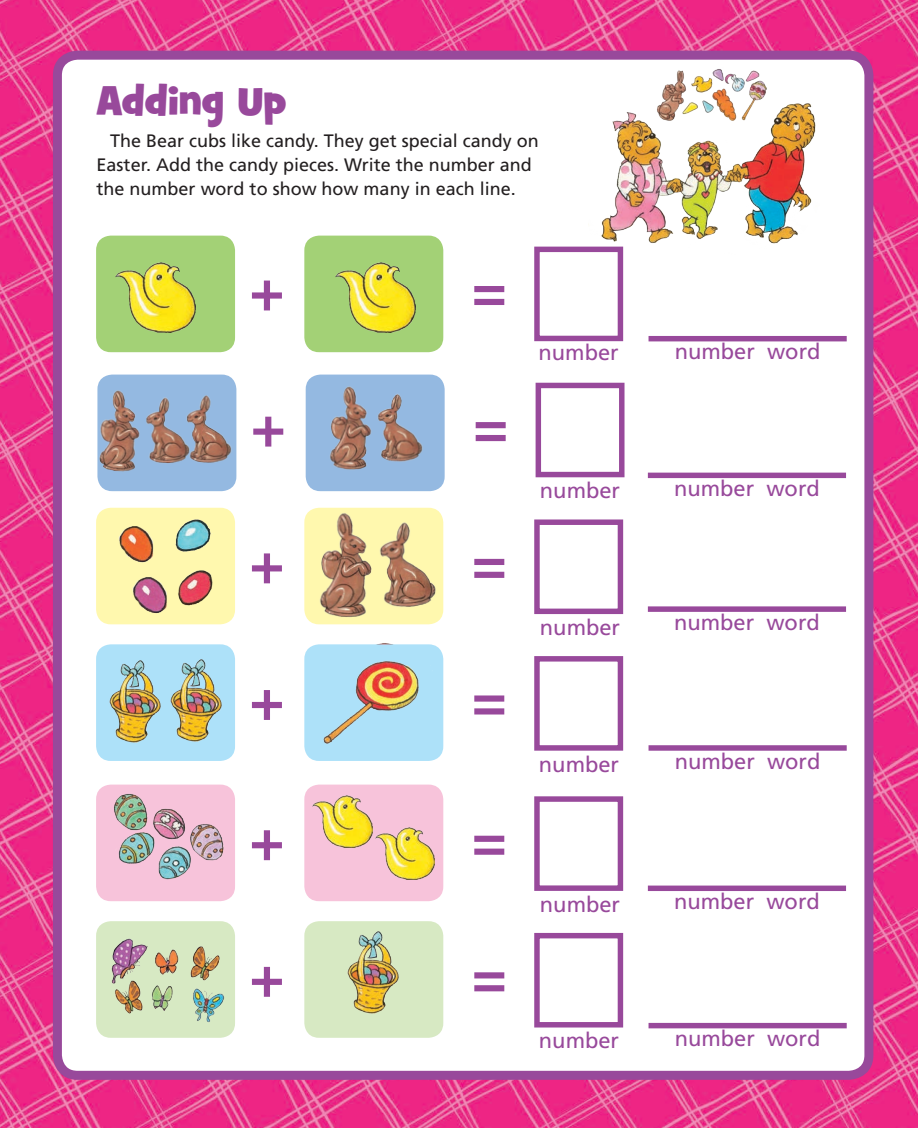
<style>
.page{position:relative;width:918px;height:1128px;background:#fff}
.page>*{position:absolute;margin:0;border:0;box-sizing:border-box;transform-origin:0 0}
.t1{font:700 59.1px "Frutiger";color:#98499b}
.Subhead{font:40.5px "Grilled Cheese BTN";color:#98499b}
.t2{font:21.9px "Frutiger";color:#98499b}
.BM{font:18px/24px "Frutiger";color:#231f20}
</style>
<div class="page">
<img style="left:1px;top:0;width:917px;height:1127px">
<div style="left:57px;top:55px;width:812px;height:1020px;background:#fff;border-radius:20px"></div>
<div style="left:53px;top:51px;width:820px;height:1028px;border:9px solid #98499b;border-radius:20px"></div>
<div style="left:304px;top:784px;width:139px;height:117px;background:#f7c3da;border-radius:15px"></div>
<div style="left:96px;top:921px;width:139px;height:116px;background:#d7e9c3;border-radius:15px"></div>
<div style="left:304px;top:921px;width:139px;height:116px;background:#d7e9c3;border-radius:15px"></div>
<hr style="left:0;top:0;width:1px;height:1127px;background:#41a44a">
<svg style="left:0;top:138px;width:1px;height:103px"></svg>
<svg style="left:0;top:96px;width:1px;height:35px"></svg>
<svg style="left:0;top:448px;width:1px;height:103px"></svg>
<svg style="left:0;top:258px;width:1px;height:183px"></svg>
<svg style="left:0;top:699px;width:1px;height:78px"></svg>
<svg style="left:0;top:792px;width:1px;height:62px"></svg>
<svg style="left:0;top:861px;width:1px;height:40px"></svg>
<svg style="left:0;top:589px;width:1px;height:79px"></svg>
<img style="left:313px;top:795px;width:59px;height:52px">
<img style="left:375px;top:827px;width:60px;height:52px">
<img style="left:96px;top:784px;width:139px;height:117px">
<img style="left:111px;top:938px;width:68px;height:76px">
<img style="left:193px;top:988px;width:31px;height:33px">
<img style="left:190px;top:946px;width:30px;height:35px">
<img style="left:347px;top:931px;width:52px;height:83px">
<div style="left:97px;top:374px;width:139px;height:117px;background:#94b9e1;border-radius:15px"></div>
<div style="left:96px;top:507px;width:139px;height:117px;background:#fff8ae;border-radius:15px"></div>
<div style="left:306px;top:374px;width:139px;height:117px;background:#94b9e1;border-radius:15px"></div>
<div style="left:304px;top:507px;width:139px;height:117px;background:#fff8ae;border-radius:15px"></div>
<div style="left:536px;top:382px;width:89px;height:95px;background:#fff;border:5px solid #98499b"></div>
<div style="left:534px;top:519px;width:89px;height:95px;background:#fff;border:5px solid #98499b"></div>
<div style="left:96px;top:235px;width:139px;height:117px;background:#a3d176;border-radius:15px"></div>
<div style="left:304px;top:235px;width:139px;height:117px;background:#a3d176;border-radius:15px"></div>
<div style="left:534px;top:246px;width:89px;height:95px;background:#fff;border:5px solid #98499b"></div>
<img style="left:115px;top:263px;width:81px;height:69px">
<img style="left:336px;top:263px;width:80px;height:69px">
<img style="left:99px;top:390px;width:84px;height:82px">
<img style="left:310px;top:508px;width:133px;height:115px">
<img style="left:99px;top:512px;width:122px;height:113px">
<div style="left:96px;top:644px;width:139px;height:116px;background:#ade1f9;border-radius:15px"></div>
<div style="left:304px;top:644px;width:139px;height:116px;background:#ade1f9;border-radius:15px"></div>
<img style="left:109px;top:659px;width:113px;height:84px">
<div style="left:534px;top:656px;width:89px;height:94px;background:#fff;border:5px solid #98499b"></div>
<div style="left:534px;top:796px;width:89px;height:94px;background:#fff;border:5px solid #98499b"></div>
<div style="left:534px;top:932px;width:89px;height:95px;background:#fff;border:5px solid #98499b"></div>
<div style="left:649px;top:336px;width:198px;height:5px;background:#98499b"></div>
<div style="left:648px;top:472px;width:198px;height:6px;background:#98499b"></div>
<div style="left:648px;top:606px;width:198px;height:5px;background:#98499b"></div>
<div style="left:649px;top:745px;width:198px;height:5px;background:#98499b"></div>
<div style="left:648px;top:885px;width:198px;height:5px;background:#98499b"></div>
<div style="left:649px;top:1022px;width:198px;height:6px;background:#98499b"></div>
<img style="left:588px;top:103px;width:228px;height:151px">
<img style="left:655px;top:69px;width:128px;height:58px">
<img style="left:183px;top:384px;width:54px;height:92px">
<img style="left:330px;top:386px;width:93px;height:84px">
<img style="left:323px;top:661px;width:116px;height:96px">
<svg style="left:0;top:0;width:1px;height:37px"></svg>
<svg style="left:0;top:1033px;width:1px;height:95px"></svg>
<p class="Subhead" style="left:97px;top:74px;width:191px">Adding Up</p>
<p class="BM" style="left:97px;top:129px;width:444px;text-indent:14px">The Bear cubs like candy. They get special candy on<br>Easter. Add the candy pieces. Write the number and the number word to show how many in each line.</p>
<p class="t1" style="left:249px;top:255px;width:37px">+</p>
<p class="t1" style="left:472px;top:255px;width:37px">=</p>
<p class="t1" style="left:251px;top:391px;width:37px">+</p>
<p class="t1" style="left:249px;top:528px;width:37px">+</p>
<p class="t1" style="left:473px;top:391px;width:37px">=</p>
<p class="t1" style="left:472px;top:528px;width:37px">=</p>
<p class="t1" style="left:249px;top:664px;width:37px">+</p>
<p class="t1" style="left:472px;top:664px;width:37px">=</p>
<p class="t1" style="left:249px;top:804px;width:37px">+</p>
<p class="t1" style="left:472px;top:804px;width:37px">=</p>
<p class="t1" style="left:249px;top:941px;width:37px">+</p>
<p class="t1" style="left:472px;top:941px;width:37px">=</p>
<p class="t2" style="left:539px;top:339px;width:82px">number</p>
<p class="t2" style="left:540px;top:477px;width:82px">number</p>
<p class="t2" style="left:540px;top:614px;width:82px">number</p>
<p class="t2" style="left:539px;top:751px;width:82px">number</p>
<p class="t2" style="left:540px;top:891px;width:82px">number</p>
<p class="t2" style="left:539px;top:1027px;width:82px">number</p>
<p class="t2" style="left:675px;top:339px;width:147px">number word</p>
<p class="t2" style="left:674px;top:475px;width:147px">number word</p>
<p class="t2" style="left:674px;top:609px;width:147px">number word</p>
<p class="t2" style="left:675px;top:748px;width:147px">number word</p>
<p class="t2" style="left:674px;top:888px;width:147px">number word</p>
<p class="t2" style="left:675px;top:1025px;width:147px">number word</p>
</div>
